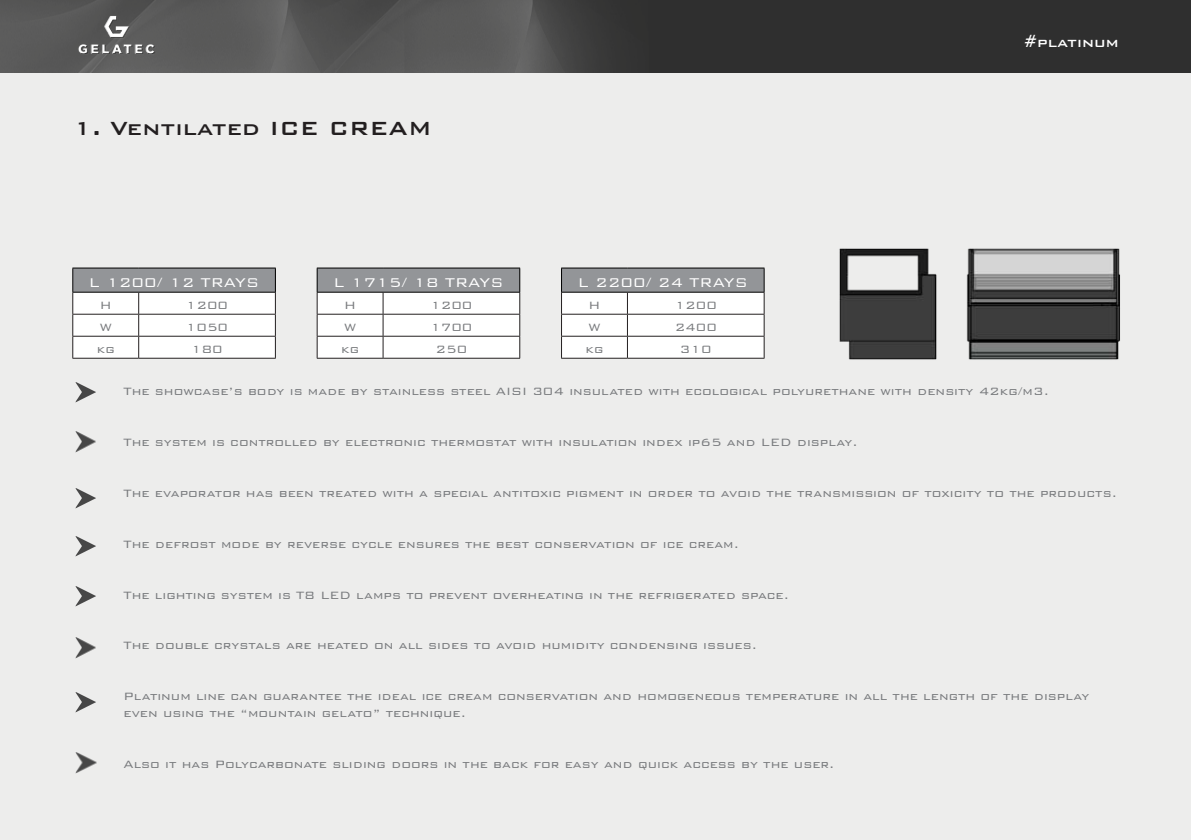
<style>
.page{position:relative;width:1191px;height:840px;background:#fff}
.page>*{position:absolute;margin:0;border:0;box-sizing:border-box;transform-origin:0 0}
.t1{font:500 25.4px "Bank Gothic BT";color:#231f20}
.t2{font:300 17px "Bank Gothic BT";color:#fff}
.t3{font:500 17px "Bank Gothic BT";color:#fff}
.t4{font:300 14px/17px "Bank Gothic BT";color:#787a7d}
</style>
<div class="page">
<div style="left:0;top:0;width:1191px;height:839px;background:#ededec"></div>
<img style="left:0;top:0;width:1191px;height:72px">
<img style="left:77px;top:14px;width:80px;height:43px">
<hr style="left:72px;top:267px;width:67px;height:1px;background:#000">
<hr style="left:139px;top:267px;width:137px;height:1px;background:#000">
<svg style="left:72px;top:268px;width:204px;height:90px;background:#d8d8d9"></svg>
<hr style="left:72px;top:292px;width:67px;height:1px;background:#000">
<hr style="left:139px;top:292px;width:137px;height:1px;background:#000">
<img style="left:75px;top:382px;width:21px;height:21px">
<img style="left:75px;top:431px;width:21px;height:22px">
<img style="left:75px;top:488px;width:21px;height:21px">
<img style="left:75px;top:536px;width:21px;height:21px">
<img style="left:75px;top:586px;width:21px;height:21px">
<img style="left:75px;top:637px;width:21px;height:22px">
<img style="left:75px;top:692px;width:21px;height:21px">
<img style="left:75px;top:752px;width:22px;height:22px">
<hr style="left:317px;top:267px;width:66px;height:1px;background:#000">
<hr style="left:383px;top:267px;width:137px;height:1px;background:#000">
<svg style="left:317px;top:268px;width:203px;height:90px;background:#d8d9d9"></svg>
<hr style="left:317px;top:292px;width:66px;height:1px;background:#000">
<hr style="left:383px;top:292px;width:137px;height:1px;background:#000">
<hr style="left:561px;top:267px;width:66px;height:1px;background:#000">
<hr style="left:627px;top:267px;width:137px;height:1px;background:#000">
<svg style="left:561px;top:268px;width:204px;height:90px;background:#d8d8d9"></svg>
<hr style="left:561px;top:292px;width:66px;height:1px;background:#000">
<hr style="left:627px;top:292px;width:137px;height:1px;background:#000">
<img style="left:839px;top:248px;width:281px;height:112px">
<h1 class="t1" style="left:73px;top:115px;width:360px">1. Ventilated ICE CREAM</h1>
<p class="t3" style="left:1024px;top:34px;width:96px">#platinum</p>
<p class="t2" style="left:89px;top:273px;width:172px">L 1200/ 12 TRAYS</p>
<p class="t4" style="left:100px;top:296px;width:13px">H</p>
<p class="t4" style="left:186px;top:296px;width:44px">1200</p>
<p class="t4" style="left:100px;top:318px;width:14px">W</p>
<p class="t4" style="left:186px;top:318px;width:44px">1050</p>
<p class="t4" style="left:97px;top:340px;width:19px">kg</p>
<p class="t4" style="left:191px;top:340px;width:33px">180</p>
<p class="t4" style="left:123px;top:382px;width:927px">The showcase’s body is made by stainless steel AISI 304 insulated with ecological polyurethane with density 42kg/m3.</p>
<p class="t2" style="left:333px;top:273px;width:172px">L 1715/ 18 TRAYS</p>
<p class="t4" style="left:344px;top:296px;width:13px">H</p>
<p class="t4" style="left:430px;top:296px;width:44px">1200</p>
<p class="t4" style="left:344px;top:318px;width:14px">W</p>
<p class="t4" style="left:430px;top:318px;width:44px">1700</p>
<p class="t4" style="left:341px;top:340px;width:19px">kg</p>
<p class="t4" style="left:435px;top:340px;width:33px">250</p>
<p class="t2" style="left:577px;top:273px;width:172px">L 2200/ 24 TRAYS</p>
<p class="t4" style="left:588px;top:296px;width:13px">H</p>
<p class="t4" style="left:674px;top:296px;width:44px">1200</p>
<p class="t4" style="left:588px;top:318px;width:14px">W</p>
<p class="t4" style="left:674px;top:318px;width:44px">2400</p>
<p class="t4" style="left:585px;top:340px;width:19px">kg</p>
<p class="t4" style="left:680px;top:340px;width:33px">310</p>
<p class="t4" style="left:123px;top:433px;width:735px">The system is controlled by electronic thermostat with insulation index ip65 and LED display.</p>
<p class="t4" style="left:123px;top:484px;width:995px">The evaporator has been treated with a special antitoxic pigment in order to avoid the transmission of toxicity to the products.</p>
<p class="t4" style="left:123px;top:535px;width:617px">The defrost mode by reverse cycle ensures the best conservation of ice cream.</p>
<p class="t4" style="left:123px;top:585px;width:667px">The lighting system is T8 LED lamps to prevent overheating in the refrigerated space.</p>
<p class="t4" style="left:123px;top:636px;width:635px">The double crystals are heated on all sides to avoid humidity condensing issues.</p>
<p class="t4" style="left:123px;top:687px;width:967px">Platinum line can guarantee the ideal ice cream conservation and homogeneous temperature in all the length of the display even using the “mountain gelato” technique.</p>
<p class="t4" style="left:123px;top:754px;width:712px">Also it has Polycarbonate sliding doors in the back for easy and quick access by the user.</p>
</div>
